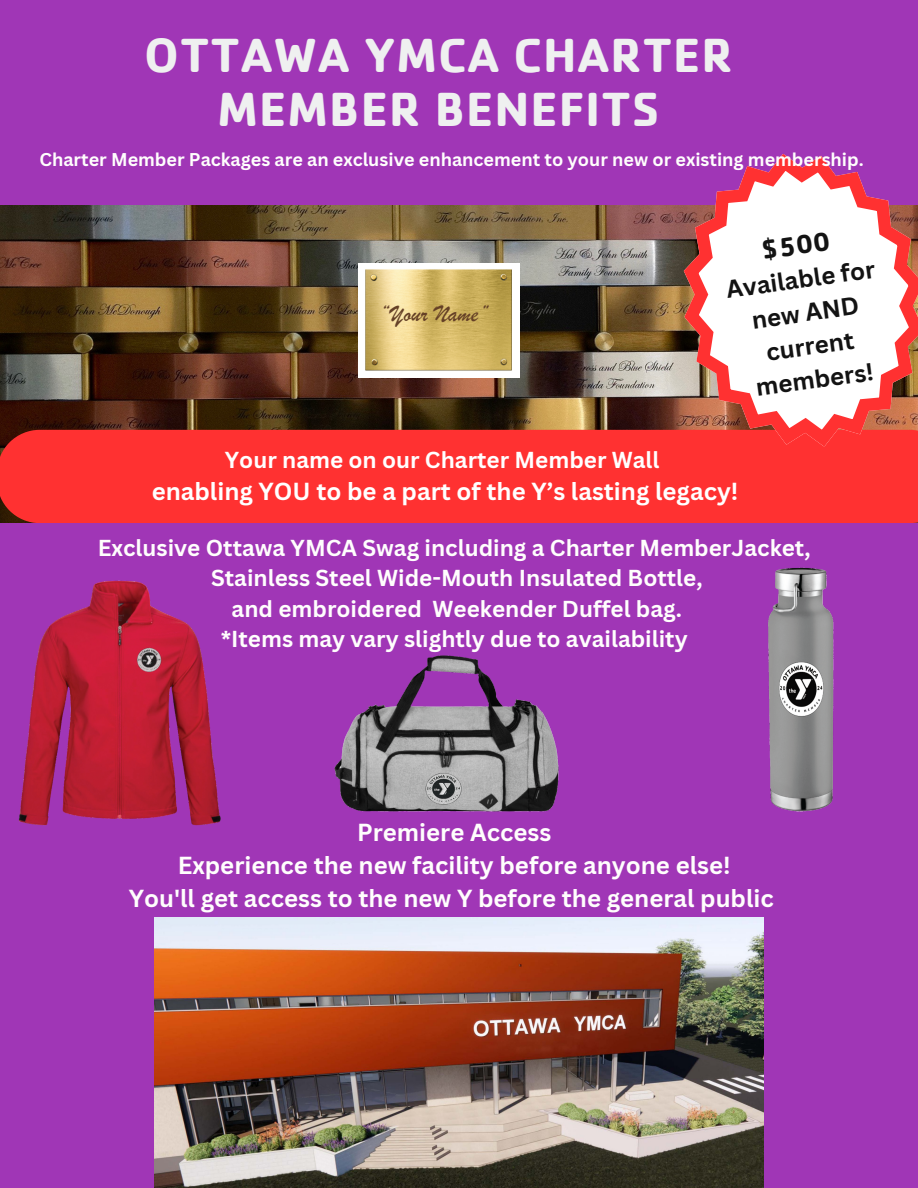
<style>
.page{position:relative;width:918px;height:1188px;background:#a036b6}
.page>*{position:absolute;margin:0;border:0;box-sizing:border-box;transform-origin:0 0}
.t1{font:700 49.5px/54px "Cachet";letter-spacing:.02em;color:#eff0f0;text-align:center}
.t2{font:700 27.15px "Cachet";color:#131313}
.t3{font:700 24.15px/33.8px "Canva Sans";color:#131313;text-align:center}
.t4{font:700 24px "Canva Sans";color:#fffefd}
.t5{font:700 24px "Canva Sans";color:#fff}
.t6{font:24px "Brush Script";color:#654026}
.t7{font:700 22.5px "Canva Sans";color:#fffefd}
.t8{font:700 22.5px "Canva Sans";color:#fff}
.t9{font:700 18px "Canva Sans";color:#fffefd}
</style>
<div class="page">
<img style="left:0;top:206px;width:684px;height:224px">
<img style="left:358px;top:263px;width:161px;height:114px">
<img style="left:18px;top:580px;width:203px;height:246px">
<img style="left:768px;top:567px;width:66px;height:245px">
<img style="left:334px;top:655px;width:225px;height:157px">
<div style="left:0;top:430px;width:918px;height:93px;background:#ff3131"></div>
<svg style="left:684px;top:154px;width:234px;height:293px;background:#e9adb6"></svg>
<img style="left:155px;top:917px;width:608px;height:270px">
<p class="t1" style="left:144px;top:26px;width:590px">OTTAWA YMCA CHARTER<br>MEMBER BENEFITS</p>
<p class="t9" style="left:39px;top:146px;width:826px">Charter Member Packages are an exclusive enhancement to your new or existing membership.</p>
<p class="t6" style="left:379px;top:300px;width:111px">“Your Name”</p>
<p class="t2" style="left:759px;top:233px;width:71px;rotate:-8deg">$500</p>
<p class="t3" style="left:724px;top:272px;width:152px;rotate:-8deg">Available for new AND current members!</p>
<p class="t8" style="left:225px;top:444px;width:436px">Your name on our Charter Member Wall</p>
<p class="t5" style="left:152px;top:474px;width:588px">enabling YOU to be a part of the Y’s lasting legacy!</p>
<p class="t7" style="left:98px;top:532px;width:714px">Exclusive Ottawa YMCA Swag including a Charter MemberJacket,</p>
<p class="t7" style="left:211px;top:562px;width:493px">Stainless Steel Wide-Mouth Insulated Bottle,</p>
<p class="t7" style="left:232px;top:593px;width:452px">and embroidered Weekender Duffel bag.</p>
<p class="t7" style="left:221px;top:623px;width:469px">*Items may vary slightly due to availability</p>
<p class="t4" style="left:357px;top:816px;width:196px">Premiere Access</p>
<p class="t4" style="left:178px;top:848px;width:554px">Experience the new facility before anyone else!</p>
<p class="t4" style="left:129px;top:881px;width:647px">You'll get access to the new Y before the general public</p>
</div>
